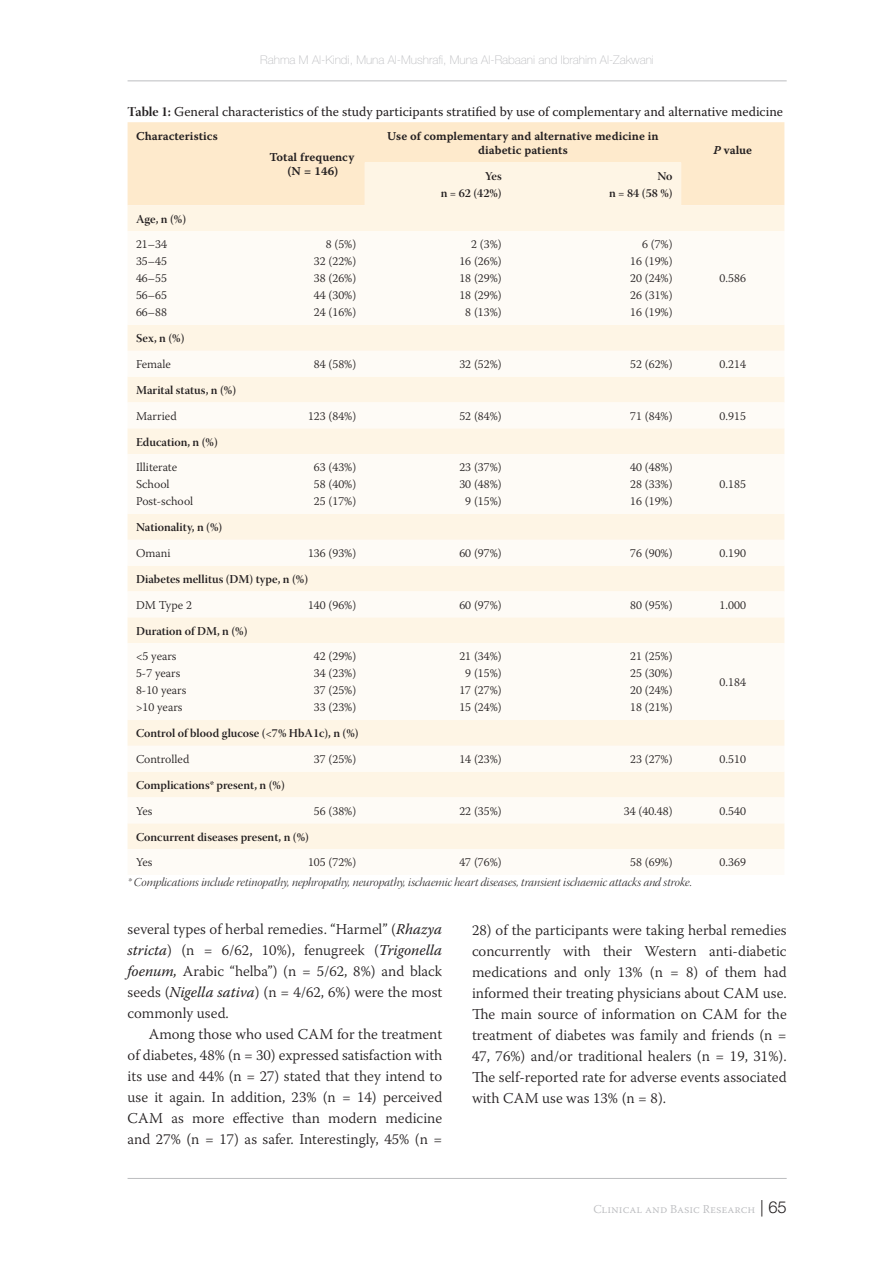
<style>
.page{position:relative;width:893px;height:1263px;background:#fff}
.page>*{position:absolute;margin:0;border:0;box-sizing:border-box;transform-origin:0 0}
.Text_Para_2{font:300 15px/21px "Warnock Pro";color:#231f20;text-align:justify}
.Tables{font:13.5px "Warnock Pro";color:#231f20}
.Table_Text{font:300 12px "Warnock Pro";color:#231f20}
.Table_Subheading_NoP{font:12px "Warnock Pro Semibold Subh";color:#231f20}
.Table_Sub{font:12px "Warnock Pro Light It Disp";color:#231f20}
.Table_Text_Heading{font:12px/14.4px "Warnock Pro Semibold Capt";color:#231f20;text-align:center}
.t1{font:100 12px "Helvetica Neue LT Pro";color:#bcbdc0}
.t2{font:300 12px "Warnock Pro";color:#bcbdc0}
.s1{font-family:"Warnock Pro Bold Disp"}
.s2{font-family:"Warnock Pro Semibold It Capt"}
.s3{font-weight:400;font-style:italic}
.s4{font-family:"Helvetica Neue LT Pro";font-size:16.5px;color:#231f20}
</style>
<div class="page">
<hr style="left:128px;top:81px;width:659px;height:1px;background:#bcbdc0">
<hr style="left:128px;top:1178px;width:659px;height:1px;background:#bcbdc0">
<div style="left:128px;top:122px;width:656px;height:40px;background:#feeacc"></div>
<svg style="left:128px;top:162px;width:656px;height:69px;background:#fef1dc"></svg>
<svg style="left:128px;top:325px;width:656px;height:524px;fill:#fefbf6"></svg>
<p class="t1" style="left:260px;top:53px;width:395px">Rahma M Al-Kindi, Muna Al-Mushrafi, Muna Al-Rabaani and Ibrahim Al-Zakwani</p>
<p class="Tables" style="left:128px;top:104px;width:657px"><span class="s1">Table 1:</span> General characteristics of the study participants stratified by use of complementary and alternative medicine</p>
<p class="Table_Text_Heading" style="left:136px;top:128px;width:83px">Characteristics</p>
<p class="Table_Text_Heading" style="left:269px;top:150px;width:86px">Total frequency</p>
<p class="Table_Text_Heading" style="left:287px;top:164px;width:52px">(N = 146)</p>
<p class="Table_Text_Heading" style="left:387px;top:128px;width:273px">Use of complementary and alternative medicine in diabetic patients</p>
<p class="Table_Text_Heading" style="left:713px;top:143px;width:40px"><span class="s2">P</span> value</p>
<p class="Table_Subheading_NoP" style="left:657px;top:169px;width:17px">No</p>
<p class="Table_Subheading_NoP" style="left:609px;top:186px;width:65px">n = 84 (58 %)</p>
<p class="Table_Subheading_NoP" style="left:485px;top:169px;width:18px">Yes</p>
<p class="Table_Subheading_NoP" style="left:441px;top:186px;width:63px">n = 62 (42%)</p>
<p class="Table_Subheading_NoP" style="left:136px;top:211px;width:52px">Age, n (%)</p>
<p class="Table_Text" style="left:136px;top:237px;width:32px">21–34</p>
<p class="Table_Text" style="left:136px;top:254px;width:32px">35–45</p>
<p class="Table_Text" style="left:136px;top:271px;width:32px">46–55</p>
<p class="Table_Text" style="left:136px;top:288px;width:32px">56–65</p>
<p class="Table_Text" style="left:136px;top:305px;width:32px">66–88</p>
<p class="Table_Text" style="left:326px;top:237px;width:32px">8 (5%)</p>
<p class="Table_Text" style="left:314px;top:254px;width:44px">32 (22%)</p>
<p class="Table_Text" style="left:314px;top:271px;width:44px">38 (26%)</p>
<p class="Table_Text" style="left:314px;top:288px;width:44px">44 (30%)</p>
<p class="Table_Text" style="left:314px;top:305px;width:44px">24 (16%)</p>
<p class="Table_Text" style="left:471px;top:237px;width:32px">2 (3%)</p>
<p class="Table_Text" style="left:459px;top:254px;width:44px">16 (26%)</p>
<p class="Table_Text" style="left:459px;top:271px;width:44px">18 (29%)</p>
<p class="Table_Text" style="left:459px;top:288px;width:44px">18 (29%)</p>
<p class="Table_Text" style="left:465px;top:305px;width:38px">8 (13%)</p>
<p class="Table_Text" style="left:642px;top:237px;width:32px">6 (7%)</p>
<p class="Table_Text" style="left:630px;top:254px;width:44px">16 (19%)</p>
<p class="Table_Text" style="left:630px;top:271px;width:44px">20 (24%)</p>
<p class="Table_Text" style="left:630px;top:288px;width:44px">26 (31%)</p>
<p class="Table_Text" style="left:630px;top:305px;width:44px">16 (19%)</p>
<p class="Table_Text" style="left:720px;top:271px;width:28px">0.586</p>
<p class="Table_Subheading_NoP" style="left:136px;top:331px;width:50px">Sex, n (%)</p>
<p class="Table_Text" style="left:136px;top:357px;width:36px">Female</p>
<p class="Table_Text" style="left:314px;top:357px;width:44px">84 (58%)</p>
<p class="Table_Text" style="left:459px;top:357px;width:44px">32 (52%)</p>
<p class="Table_Text" style="left:630px;top:357px;width:44px">52 (62%)</p>
<p class="Table_Text" style="left:720px;top:357px;width:28px">0.214</p>
<p class="Table_Subheading_NoP" style="left:136px;top:383px;width:102px">Marital status, n (%)</p>
<p class="Table_Text" style="left:136px;top:409px;width:42px">Married</p>
<p class="Table_Text" style="left:308px;top:409px;width:50px">123 (84%)</p>
<p class="Table_Text" style="left:459px;top:409px;width:44px">52 (84%)</p>
<p class="Table_Text" style="left:630px;top:409px;width:44px">71 (84%)</p>
<p class="Table_Text" style="left:720px;top:409px;width:28px">0.915</p>
<p class="Table_Subheading_NoP" style="left:136px;top:434px;width:83px">Education, n (%)</p>
<p class="Table_Text" style="left:136px;top:460px;width:43px">Illiterate</p>
<p class="Table_Text" style="left:136px;top:477px;width:35px">School</p>
<p class="Table_Text" style="left:136px;top:494px;width:59px">Post-school</p>
<p class="Table_Text" style="left:314px;top:460px;width:44px">63 (43%)</p>
<p class="Table_Text" style="left:314px;top:477px;width:44px">58 (40%)</p>
<p class="Table_Text" style="left:314px;top:494px;width:44px">25 (17%)</p>
<p class="Table_Text" style="left:459px;top:460px;width:44px">23 (37%)</p>
<p class="Table_Text" style="left:459px;top:477px;width:44px">30 (48%)</p>
<p class="Table_Text" style="left:465px;top:494px;width:38px">9 (15%)</p>
<p class="Table_Text" style="left:630px;top:460px;width:44px">40 (48%)</p>
<p class="Table_Text" style="left:630px;top:477px;width:44px">28 (33%)</p>
<p class="Table_Text" style="left:630px;top:494px;width:44px">16 (19%)</p>
<p class="Table_Text" style="left:720px;top:477px;width:28px">0.185</p>
<p class="Table_Subheading_NoP" style="left:136px;top:520px;width:88px">Nationality, n (%)</p>
<p class="Table_Text" style="left:136px;top:546px;width:36px">Omani</p>
<p class="Table_Text" style="left:308px;top:546px;width:50px">136 (93%)</p>
<p class="Table_Text" style="left:459px;top:546px;width:44px">60 (97%)</p>
<p class="Table_Text" style="left:630px;top:546px;width:44px">76 (90%)</p>
<p class="Table_Text" style="left:720px;top:546px;width:28px">0.190</p>
<p class="Table_Subheading_NoP" style="left:136px;top:572px;width:174px">Diabetes mellitus (DM) type, n (%)</p>
<p class="Table_Text" style="left:136px;top:598px;width:57px">DM Type 2</p>
<p class="Table_Text" style="left:308px;top:598px;width:50px">140 (96%)</p>
<p class="Table_Text" style="left:459px;top:598px;width:44px">60 (97%)</p>
<p class="Table_Text" style="left:630px;top:598px;width:44px">80 (95%)</p>
<p class="Table_Text" style="left:720px;top:598px;width:28px">1.000</p>
<p class="Table_Subheading_NoP" style="left:136px;top:623px;width:113px">Duration of DM, n (%)</p>
<p class="Table_Text" style="left:136px;top:649px;width:42px">&lt;5 years</p>
<p class="Table_Text" style="left:136px;top:666px;width:46px">5-7 years</p>
<p class="Table_Text" style="left:136px;top:683px;width:52px">8-10 years</p>
<p class="Table_Text" style="left:136px;top:700px;width:48px">&gt;10 years</p>
<p class="Table_Text" style="left:314px;top:649px;width:44px">42 (29%)</p>
<p class="Table_Text" style="left:314px;top:666px;width:44px">34 (23%)</p>
<p class="Table_Text" style="left:314px;top:683px;width:44px">37 (25%)</p>
<p class="Table_Text" style="left:314px;top:700px;width:44px">33 (23%)</p>
<p class="Table_Text" style="left:459px;top:649px;width:44px">21 (34%)</p>
<p class="Table_Text" style="left:465px;top:666px;width:38px">9 (15%)</p>
<p class="Table_Text" style="left:459px;top:683px;width:44px">17 (27%)</p>
<p class="Table_Text" style="left:459px;top:700px;width:44px">15 (24%)</p>
<p class="Table_Text" style="left:630px;top:649px;width:44px">21 (25%)</p>
<p class="Table_Text" style="left:630px;top:666px;width:44px">25 (30%)</p>
<p class="Table_Text" style="left:630px;top:683px;width:44px">20 (24%)</p>
<p class="Table_Text" style="left:630px;top:700px;width:44px">18 (21%)</p>
<p class="Table_Text" style="left:720px;top:675px;width:28px">0.184</p>
<p class="Table_Subheading_NoP" style="left:136px;top:726px;width:224px">Control of blood glucose (&lt;7% HbA1c), n (%)</p>
<p class="Table_Text" style="left:136px;top:752px;width:55px">Controlled</p>
<p class="Table_Text" style="left:314px;top:752px;width:44px">37 (25%)</p>
<p class="Table_Text" style="left:459px;top:752px;width:44px">14 (23%)</p>
<p class="Table_Text" style="left:630px;top:752px;width:44px">23 (27%)</p>
<p class="Table_Text" style="left:720px;top:752px;width:28px">0.510</p>
<p class="Table_Subheading_NoP" style="left:136px;top:778px;width:150px">Complications* present, n (%)</p>
<p class="Table_Text" style="left:136px;top:804px;width:18px">Yes</p>
<p class="Table_Text" style="left:314px;top:804px;width:44px">56 (38%)</p>
<p class="Table_Text" style="left:459px;top:804px;width:44px">22 (35%)</p>
<p class="Table_Text" style="left:624px;top:804px;width:50px">34 (40.48)</p>
<p class="Table_Text" style="left:720px;top:804px;width:28px">0.540</p>
<p class="Table_Subheading_NoP" style="left:136px;top:829px;width:174px">Concurrent diseases present, n (%)</p>
<p class="Table_Text" style="left:136px;top:855px;width:18px">Yes</p>
<p class="Table_Text" style="left:308px;top:855px;width:50px">105 (72%)</p>
<p class="Table_Text" style="left:459px;top:855px;width:44px">47 (76%)</p>
<p class="Table_Text" style="left:630px;top:855px;width:44px">58 (69%)</p>
<p class="Table_Text" style="left:720px;top:855px;width:28px">0.369</p>
<p class="Table_Sub" style="left:128px;top:875px;width:566px">* Complications include retinopathy, nephropathy, neuropathy, ischaemic heart diseases, transient ischaemic attacks and stroke.</p>
<p class="Text_Para_2" style="left:128px;top:918px;width:316px">several types of herbal remedies. “Harmel” (<span class="s3">Rhazya stricta</span>) (n = 6/62, 10%), fenugreek (<span class="s3">Trigonella foenum,</span> Arabic “helba”) (n = 5/62, 8%) and black seeds (<span class="s3">Nigella sativa</span>) (n = 4/62, 6%) were the most commonly used.</p>
<p class="Text_Para_2" style="left:128px;top:1023px;width:316px;text-indent:21px">Among those who used CAM for the treatment of diabetes, 48% (n = 30) expressed satisfaction with its use and 44% (n = 27) stated that they intend to use it again. In addition, 23% (n = 14) perceived CAM as more effective than modern medicine and 27% (n = 17) as safer. Interestingly, 45% (n =</p>
<p class="Text_Para_2" style="left:472px;top:919px;width:316px">28) of the participants were taking herbal remedies concurrently with their Western anti-diabetic medications and only 13% (n = 8) of them had informed their treating physicians about CAM use.<br>The main source of information on CAM for the treatment of diabetes was family and friends (n = 47, 76%) and/or traditional healers (n = 19, 31%).<br>The self-reported rate for adverse events associated with CAM use was 13% (n = 8).</p>
<p class="t2" style="left:593px;top:1201px;width:195px">Clinical and Basic Research <span class="s4">| 65</span></p>
</div>
